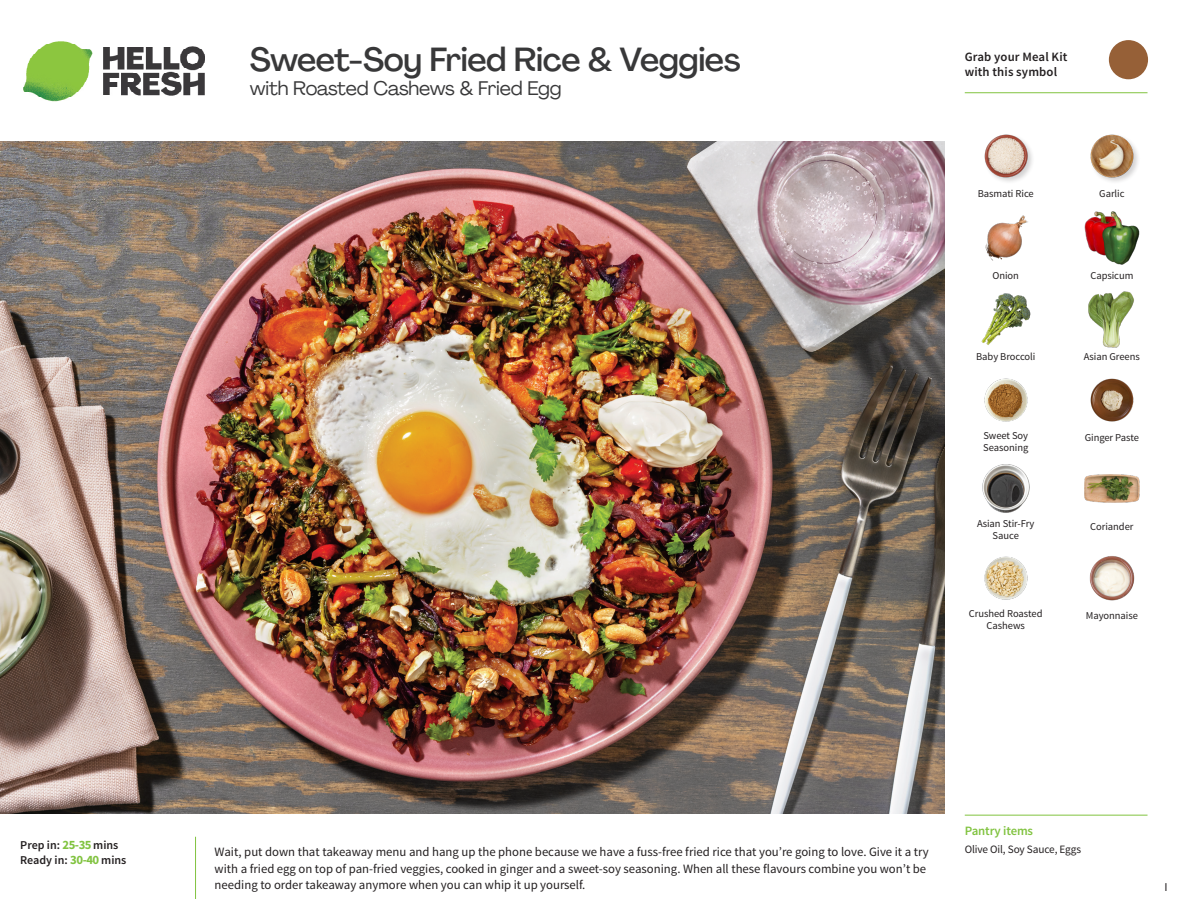
<style>
.page{position:relative;width:1188px;height:918px;background:#fff}
.page>*{position:absolute;margin:0;border:0;box-sizing:border-box;transform-origin:0 0}
._15_Titel_UK{font:500 33px "Agrandir";letter-spacing:-.015em;color:#383839}
._15_Titel_UK-2{font:19.5px "Agrandir";letter-spacing:-.01em;color:#383839}
.Step_6_Text_AU{font:12.75px/16.5px "Source Sans Pro";color:#231f20}
.t1{font:600 12.75px/15px "Source Sans Pro";letter-spacing:.01em;color:#231f20}
._04_Headers_Front{font:600 12.75px "Source Sans Pro";letter-spacing:-.01em;color:#81c340}
._04_Intro{font:600 12px "Source Sans Pro";color:#231f20}
.t2{font:12px "Source Sans Pro";color:#231f20}
._05_Pantry{font:11.25px "Source Sans Pro";letter-spacing:-.01em;color:#231f20}
._18_FRONT_ingredient{font:10.5px/12px "Source Sans Pro";letter-spacing:-.005em;color:#231f20}
.s1{font-weight:700;font-size:12.75px;color:#81c340}
</style>
<div class="page">
<img style="left:23px;top:41px;width:182px;height:61px">
<img style="left:0;top:142px;width:945px;height:672px">
<img style="left:1088px;top:291px;width:46px;height:57px">
<img style="left:1090px;top:378px;width:44px;height:44px">
<img style="left:984px;top:378px;width:44px;height:44px">
<img style="left:982px;top:464px;width:48px;height:49px">
<img style="left:1089px;top:556px;width:46px;height:45px">
<img style="left:984px;top:556px;width:44px;height:44px">
<img style="left:981px;top:293px;width:50px;height:52px">
<img style="left:985px;top:215px;width:43px;height:46px">
<img style="left:1084px;top:211px;width:56px;height:54px">
<img style="left:984px;top:134px;width:48px;height:48px">
<img style="left:1090px;top:134px;width:48px;height:48px">
<img style="left:1084px;top:474px;width:56px;height:29px">
<hr style="left:965px;top:815px;width:183px;height:1px;background:#81c340">
<svg style="left:1091px;top:40px;width:58px;height:54px"></svg>
<hr style="left:965px;top:92px;width:183px;height:1px;background:#81c340">
<p class="_04_Intro" style="left:20px;top:837px;width:100px">Prep in: <span class="s1">25-35</span> mins</p>
<p class="_04_Intro" style="left:20px;top:852px;width:108px">Ready in: <span class="s1">30-40</span> mins</p>
<p class="_15_Titel_UK" style="left:250px;top:39px;width:492px">Sweet-Soy Fried Rice &amp; Veggies</p>
<p class="_15_Titel_UK-2" style="left:250px;top:76px;width:313px">with Roasted Cashews &amp; Fried Egg</p>
<p class="t1" style="left:965px;top:50px;width:104px">Grab your Meal Kit with this symbol</p>
<p class="_18_FRONT_ingredient" style="left:978px;top:188px;width:58px">Basmati Rice</p>
<p class="_18_FRONT_ingredient" style="left:1099px;top:188px;width:27px">Garlic</p>
<p class="_18_FRONT_ingredient" style="left:993px;top:270px;width:28px">Onion</p>
<p class="_18_FRONT_ingredient" style="left:1090px;top:270px;width:45px">Capsicum</p>
<p class="_18_FRONT_ingredient" style="left:976px;top:351px;width:61px">Baby Broccoli</p>
<p class="_18_FRONT_ingredient" style="left:1084px;top:351px;width:57px">Asian Greens</p>
<p class="_18_FRONT_ingredient" style="left:983px;top:429px;width:47px">Sweet Soy<br>Seasoning</p>
<p class="_18_FRONT_ingredient" style="left:1085px;top:432px;width:56px">Ginger Paste</p>
<p class="_18_FRONT_ingredient" style="left:977px;top:518px;width:59px">Asian Stir-Fry</p>
<p class="_18_FRONT_ingredient" style="left:1090px;top:521px;width:45px">Coriander</p>
<p class="_18_FRONT_ingredient" style="left:993px;top:530px;width:28px">Sauce</p>
<p class="_18_FRONT_ingredient" style="left:969px;top:608px;width:75px">Crushed Roasted</p>
<p class="_18_FRONT_ingredient" style="left:1086px;top:610px;width:54px">Mayonnaise</p>
<p class="_18_FRONT_ingredient" style="left:987px;top:620px;width:40px">Cashews</p>
<p class="Step_6_Text_AU" style="left:215px;top:844px;width:716px">Wait, put down that takeaway menu and hang up the phone because we have a fuss-free fried rice that you’re going to love. Give it a try with a fried egg on top of pan-fried veggies, cooked in ginger and a sweet-soy seasoning. When all these flavours combine you won’t be needing to order takeaway anymore when you can whip it up yourself.</p>
<p class="_04_Headers_Front" style="left:965px;top:822px;width:70px">Pantry items</p>
<p class="_05_Pantry" style="left:965px;top:842px;width:118px">Olive Oil, Soy Sauce, Eggs</p>
<p class="t2" style="left:1165px;top:879px;width:5px">I</p>
</div>
